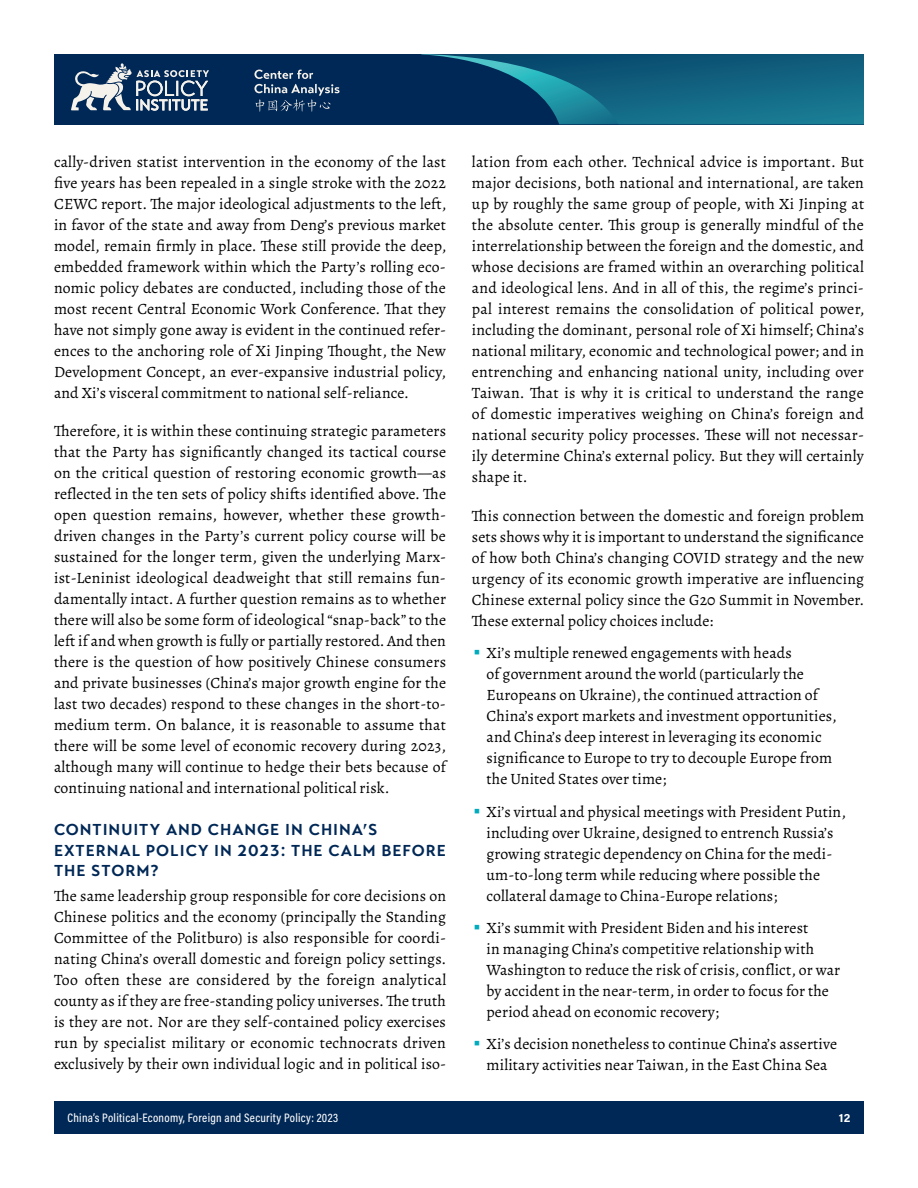
<style>
.page{position:relative;width:918px;height:1188px;background:#fff}
.page>*{position:absolute;margin:0;border:0;box-sizing:border-box;transform-origin:0 0}
.t1{font:15.75px/21px "Alegreya";letter-spacing:.01em;color:#000;text-align:justify}
.t2{font:700 15.75px/20.4px "Transat Text";letter-spacing:.06em;color:#002856}
.t3{font:500 12.3px "Acumin Pro Cond";letter-spacing:.025em;color:#fff}
.t4{font:700 12px "Acumin Pro";color:#fff}
.s1{font-family:"Acumin Pro";font-weight:700;font-size:18.75px;color:#00acbb}
</style>
<div class="page">
<div style="left:54px;top:1102px;width:810px;height:32px;background:#002856"></div>
<div style="left:54px;top:54px;width:810px;height:71px;background:#002856"></div>
<svg style="left:71px;top:63px;width:138px;height:48px"></svg>
<svg style="left:421px;top:54px;width:443px;height:70px"></svg>
<svg style="left:254px;top:69px;width:86px;height:43px"></svg>
<p class="t1" style="left:54px;top:151px;width:394px">cally-driven statist intervention in the economy of the last five years has been repealed in a single stroke with the 2022<br>CEWC report. The major ideological adjustments to the left, in favor of the state and away from Deng’s previous market model, remain firmly in place. These still provide the deep, embedded framework within which the Party’s rolling eco&shy;nomic policy debates are conducted, including those of the most recent Central Economic Work Conference. That they have not simply gone away is evident in the continued refer&shy;ences to the anchoring role of Xi Jinping Thought, the New Development Concept, an ever-expansive industrial policy, and Xi’s visceral commitment to national self-reliance.</p>
<p class="t1" style="left:54px;top:421px;width:394px">Therefore, it is within these continuing strategic parameters that the Party has significantly changed its tactical course on the critical question of restoring economic growth—as reflected in the ten sets of policy shifts identified above. The open question remains, however, whether these growth&shy;driven changes in the Party’s current policy course will be sustained for the longer term, given the underlying Marx&shy;ist-Leninist ideological deadweight that still remains fun&shy;damentally intact. A further question remains as to whether there will also be some form of ideological “snap-back” to the left if and when growth is fully or partially restored. And then there is the question of how positively Chinese consumers and private businesses (China’s major growth engine for the last two decades) respond to these changes in the short-to&shy;medium term. On balance, it is reasonable to assume that there will be some level of economic recovery during 2023, although many will continue to hedge their bets because of continuing national and international political risk.</p>
<p class="t2" style="left:54px;top:820px;width:394px">CONTINUITY AND CHANGE IN CHINA’S<br>EXTERNAL POLICY IN 2023: THE CALM BEFORE<br>THE STORM?</p>
<p class="t1" style="left:54px;top:886px;width:394px">The same leadership group responsible for core decisions on Chinese politics and the economy (principally the Standing Committee of the Politburo) is also responsible for coordi&shy;nating China’s overall domestic and foreign policy settings.<br>Too often these are considered by the foreign analytical county as if they are free-standing policy universes. The truth is they are not. Nor are they self-contained policy exercises run by specialist military or economic technocrats driven exclusively by their own individual logic and in political iso-</p>
<p class="t1" style="left:472px;top:151px;width:394px">lation from each other. Technical advice is important. But major decisions, both national and international, are taken up by roughly the same group of people, with Xi Jinping at the absolute center. This group is generally mindful of the interrelationship between the foreign and the domestic, and whose decisions are framed within an overarching political and ideological lens. And in all of this, the regime’s princi&shy;pal interest remains the consolidation of political power, including the dominant, personal role of Xi himself; China’s national military, economic and technological power; and in entrenching and enhancing national unity, including over Taiwan. That is why it is critical to understand the range of domestic imperatives weighing on China’s foreign and national security policy processes. These will not necessar&shy;ily determine China’s external policy. But they will certainly shape it.</p>
<p class="t1" style="left:472px;top:505px;width:394px">This connection between the domestic and foreign problem sets shows why it is important to understand the significance of how both China’s changing COVID strategy and the new urgency of its economic growth imperative are influencing Chinese external policy since the G20 Summit in November.<br>These external policy choices include:</p>
<p class="t1" style="left:487px;top:643px;width:352px;text-align:left;text-indent:-14px"><span class="s1">•</span> Xi’s multiple renewed engagements with heads<br>of government around the world (particularly the Europeans on Ukraine), the continued attraction of China’s export markets and investment opportunities, and China’s deep interest in leveraging its economic significance to Europe to try to decouple Europe from the United States over time;</p>
<p class="t1" style="left:487px;top:801px;width:361px;text-align:left;text-indent:-14px"><span class="s1">•</span> Xi’s virtual and physical meetings with President Putin, including over Ukraine, designed to entrench Russia’s growing strategic dependency on China for the medi&shy;um-to-long term while reducing where possible the collateral damage to China-Europe relations;</p>
<p class="t1" style="left:487px;top:917px;width:355px;text-align:left;text-indent:-14px"><span class="s1">•</span> Xi’s summit with President Biden and his interest<br>in managing China’s competitive relationship with Washington to reduce the risk of crisis, conflict, or war by accident in the near-term, in order to focus for the period ahead on economic recovery;</p>
<p class="t1" style="left:473px;top:1034px;width:366px;text-align:center"><span class="s1">•</span> Xi’s decision nonetheless to continue China’s assertive military activities near Taiwan, in the East China Sea</p>
<p class="t3" style="left:68px;top:1110px;width:272px">China’s Political-Economy, Foreign and Security Policy: 2023</p>
<p class="t4" style="left:839px;top:1109px;width:13px">12</p>
</div>
